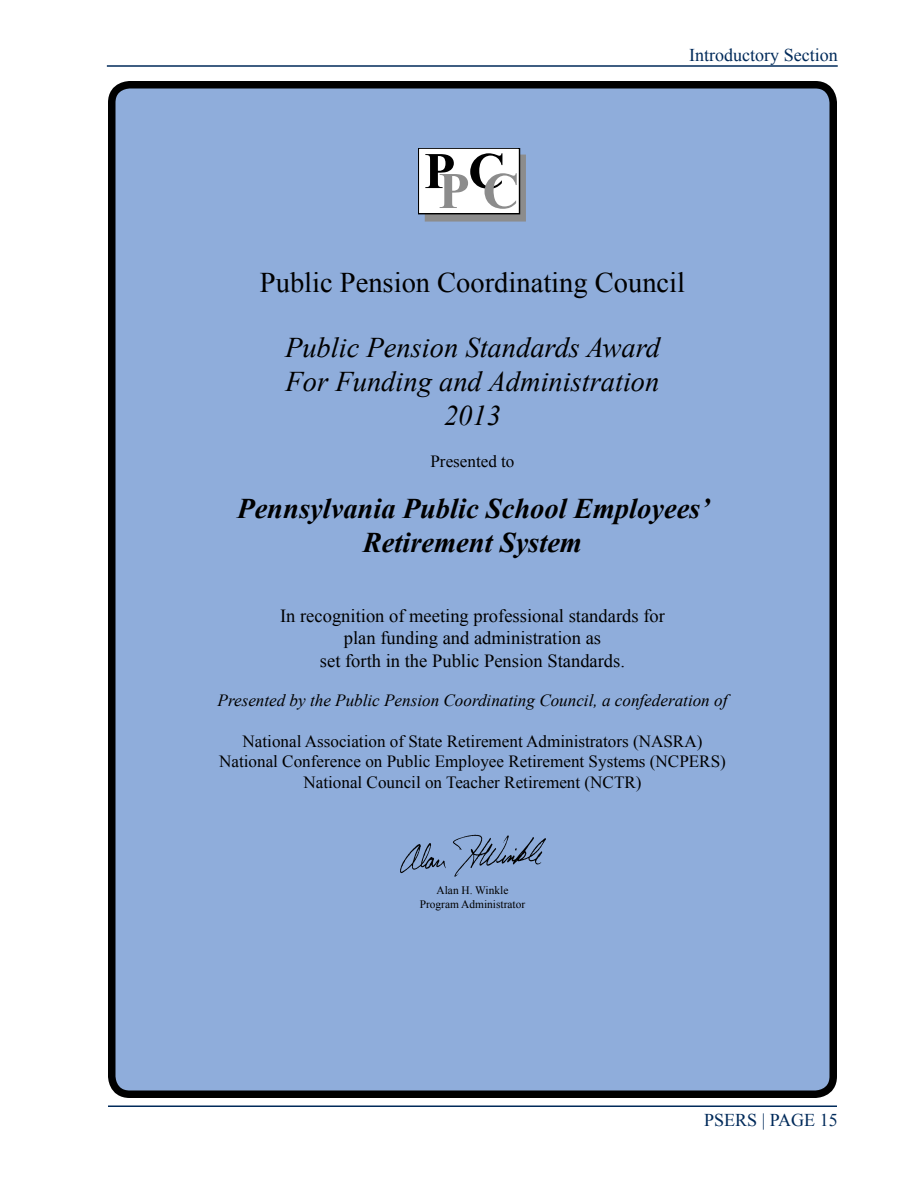
<style>
.page{position:relative;width:918px;height:1188px;background:#fff}
.page>*{position:absolute;margin:0;border:0;box-sizing:border-box;transform-origin:0 0}
.t1{font:700 51.3px "Times New Roman";color:#000}
.Heading_1{font:italic 28.5px "Times New Roman";color:#000}
.Heading_1-2{font:italic 700 28.5px "Times New Roman";color:#000}
.t2{font:28.5px "Times New Roman";color:#000}
.t3{font:18.6px "Times New Roman";color:#000}
.t4{font:18px "Times New Roman";color:#002a5a}
.t5{font:17.1px "Times New Roman";color:#000}
.t6{font:italic 17.1px "Times New Roman";color:#000}
.t7{font:11.4px "Times New Roman";color:#000}
.s1{color:#8c8c8c}
</style>
<div class="page">
<hr style="left:107px;top:65px;width:731px;height:2px;background:#002a5a">
<hr style="left:108px;top:1106px;width:729px;height:1px;background:#002a5a">
<div style="left:112px;top:85px;width:721px;height:1009px;background:#8faddb;border-radius:18px"></div>
<div style="left:425px;top:155px;width:100px;height:66px;background:linear-gradient(to right,#8c8c8c,#8c8c8c)"></div>
<div style="left:425px;top:155px;width:101px;height:67px;border:1px solid #8c8c8c"></div>
<div style="left:418px;top:148px;width:102px;height:66px;background:#fff"></div>
<div style="left:418px;top:148px;width:102px;height:66px;border:1px solid #000"></div>
<img style="left:400px;top:834px;width:146px;height:43px">
<div style="left:108px;top:81px;width:729px;height:1017px;border:8px solid #000;border-radius:18px"></div>
<p class="t1" style="left:424px;top:135px;width:97px">P C<span class="s1">P C</span></p>
<p class="t4" style="left:689px;top:43px;width:150px">Introductory Section</p>
<p class="t2" style="left:260px;top:263px;width:427px">Public Pension Coordinating Council</p>
<p class="Heading_1" style="left:285px;top:328px;width:376px">Public Pension Standards Award</p>
<p class="Heading_1" style="left:286px;top:362px;width:375px">For Funding and Administration</p>
<p class="Heading_1" style="left:444px;top:396px;width:58px">2013</p>
<p class="t5" style="left:430px;top:449px;width:86px">Presented to</p>
<p class="Heading_1-2" style="left:237px;top:488px;width:474px">Pennsylvania Public School Employees’</p>
<p class="Heading_1-2" style="left:363px;top:523px;width:221px">Retirement System</p>
<p class="t3" style="left:280px;top:603px;width:386px">In recognition of meeting professional standards for</p>
<p class="t3" style="left:344px;top:626px;width:259px">plan funding and administration as</p>
<p class="t3" style="left:320px;top:648px;width:307px">set forth in the Public Pension Standards.</p>
<p class="t6" style="left:218px;top:688px;width:511px">Presented by the Public Pension Coordinating Council, a confederation of</p>
<p class="t5" style="left:243px;top:729px;width:461px">National Association of State Retirement Administrators (NASRA)</p>
<p class="t5" style="left:219px;top:750px;width:508px">National Conference on Public Employee Retirement Systems (NCPERS)</p>
<p class="t5" style="left:303px;top:770px;width:340px">National Council on Teacher Retirement (NCTR)</p>
<p class="t7" style="left:437px;top:882px;width:73px">Alan H. Winkle</p>
<p class="t7" style="left:420px;top:896px;width:107px">Program Administrator</p>
<p class="t4" style="left:704px;top:1108px;width:135px">PSERS | PAGE 15</p>
</div>
